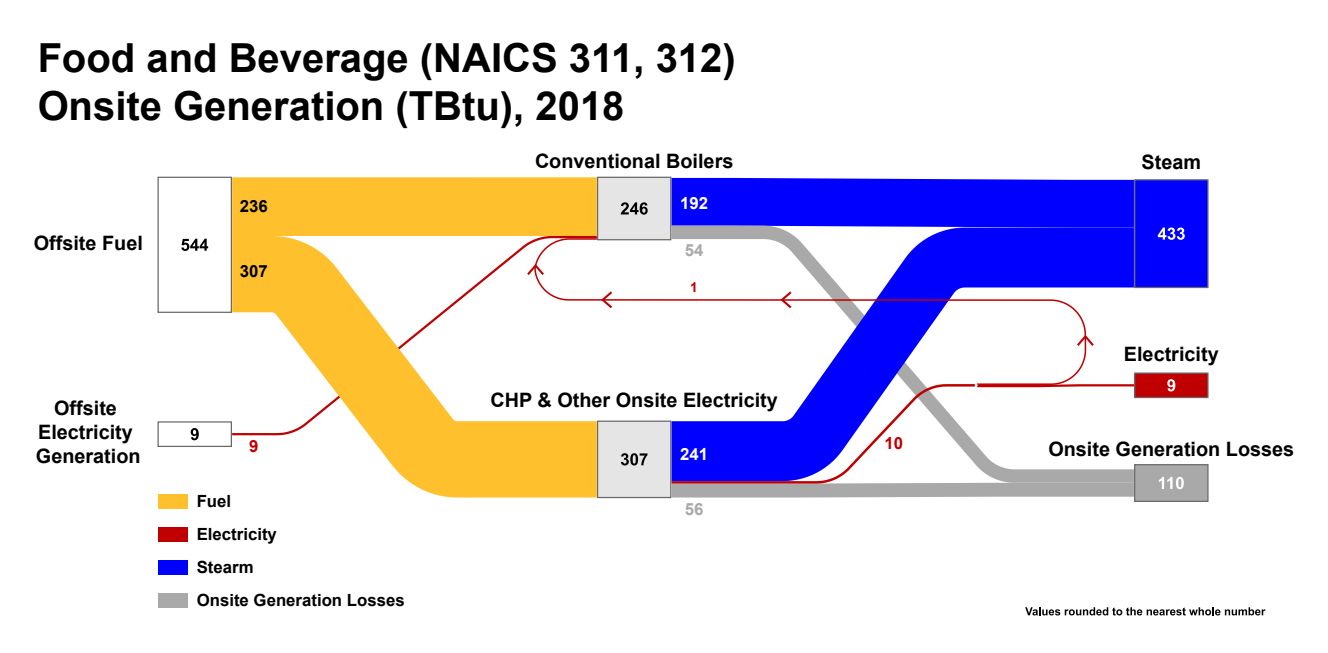
<style>
.page{position:relative;width:1328px;height:653px;background:#fff}
.page>*{position:absolute;margin:0;border:0;box-sizing:border-box;transform-origin:0 0}
.t1{font:700 40px/48px "Arial";color:#000}
.t2{font:700 19.88px/23.8px "Arial";color:#000;text-align:center}
.t3{font:700 16.75px/32.9px "Arial";color:#000}
.t4{font:700 16.75px "Arial";color:#fff}
.t5{font:700 16.75px "Arial";color:#a9a9a9}
.t6{font:700 16.75px "Arial";color:#c00000}
.t7{font:700 13.75px "Arial";color:#c00000}
</style>
<div class="page">
<div style="left:158px;top:494px;width:30px;height:15px;background:#ffc02d"></div>
<div style="left:158px;top:527px;width:30px;height:15px;background:#c00000"></div>
<div style="left:158px;top:560px;width:30px;height:14px;background:#00f"></div>
<div style="left:158px;top:592px;width:30px;height:15px;background:#a9a9a9"></div>
<div style="left:157px;top:177px;width:75px;height:136px;background:#fff;border:1px solid #696969"></div>
<div style="left:597px;top:177px;width:74px;height:63px;background:#e5e5e5"></div>
<div style="left:597px;top:177px;width:74px;height:63px;border:1px solid #696969"></div>
<div style="left:597px;top:421px;width:74px;height:76px;background:#e5e5e5"></div>
<div style="left:597px;top:420px;width:74px;height:78px;border:1px solid #696969"></div>
<div style="left:1134px;top:179px;width:74px;height:109px;background:#00f;border:1px solid #696969"></div>
<div style="left:1134px;top:373px;width:73px;height:24px;background:#c00000"></div>
<div style="left:1134px;top:372px;width:74px;height:26px;border:1px solid #696969"></div>
<div style="left:1134px;top:464px;width:74px;height:38px;background:#a9a9a9;border:1px solid #696969"></div>
<div style="left:232px;top:177px;width:365px;height:59px;background:#ffc02d"></div>
<div style="left:157px;top:421px;width:75px;height:26px;background:#fff;border:1px solid #696969"></div>
<div style="left:671px;top:178px;width:463px;height:47px;background:#00f"></div>
<svg style="left:181px;top:238px;width:27px;height:13px"></svg>
<svg style="left:191px;top:428px;width:8px;height:12px"></svg>
<svg style="left:620px;top:202px;width:27px;height:12px"></svg>
<svg style="left:621px;top:453px;width:26px;height:12px"></svg>
<svg style="left:1157px;top:227px;width:27px;height:13px"></svg>
<svg style="left:1167px;top:379px;width:8px;height:12px"></svg>
<svg style="left:1158px;top:477px;width:25px;height:12px"></svg>
<svg style="left:671px;top:481px;width:463px;height:16px;background:#afa5a6"></svg>
<svg style="left:671px;top:227px;width:463px;height:254px"></svg>
<svg style="left:597px;top:238px;width:489px;height:147px"></svg>
<svg style="left:232px;top:236px;width:365px;height:261px"></svg>
<svg style="left:527px;top:264px;width:17px;height:11px"></svg>
<svg style="left:601px;top:291px;width:11px;height:17px"></svg>
<svg style="left:780px;top:291px;width:11px;height:17px"></svg>
<svg style="left:1077px;top:335px;width:16px;height:11px"></svg>
<svg style="left:1025px;top:607px;width:240px;height:8px"></svg>
<h1 class="t1" style="left:38px;top:34px;width:699px">Food and Beverage (NAICS 311, 312)<br>Onsite Generation (TBtu), 2018</h1>
<p class="t2" style="left:34px;top:231px;width:111px">Offsite Fuel</p>
<p class="t2" style="left:36px;top:396px;width:106px">Offsite<br>Electricity<br>Generation</p>
<p class="t3" style="left:240px;top:190px;width:29px">236</p>
<p class="t3" style="left:240px;top:255px;width:29px">307</p>
<p class="t6" style="left:249px;top:434px;width:11px">9</p>
<p class="t3" style="left:197px;top:485px;width:209px">Fuel<br>Electricity<br>Stearm<br>Onsite Generation Losses</p>
<p class="t2" style="left:535px;top:149px;width:200px">Conventional Boilers</p>
<p class="t4" style="left:680px;top:191px;width:29px">192</p>
<p class="t5" style="left:684px;top:238px;width:20px">54</p>
<p class="t7" style="left:690px;top:278px;width:9px">1</p>
<p class="t2" style="left:490px;top:388px;width:289px">CHP &amp; Other Onsite Electricity</p>
<p class="t4" style="left:680px;top:442px;width:29px">241</p>
<p class="t5" style="left:684px;top:497px;width:20px">56</p>
<p class="t6" style="left:884px;top:431px;width:20px">10</p>
<p class="t2" style="left:1141px;top:150px;width:61px">Steam</p>
<p class="t2" style="left:1123px;top:342px;width:96px">Electricity</p>
<p class="t2" style="left:1048px;top:437px;width:247px">Onsite Generation Losses</p>
</div>
